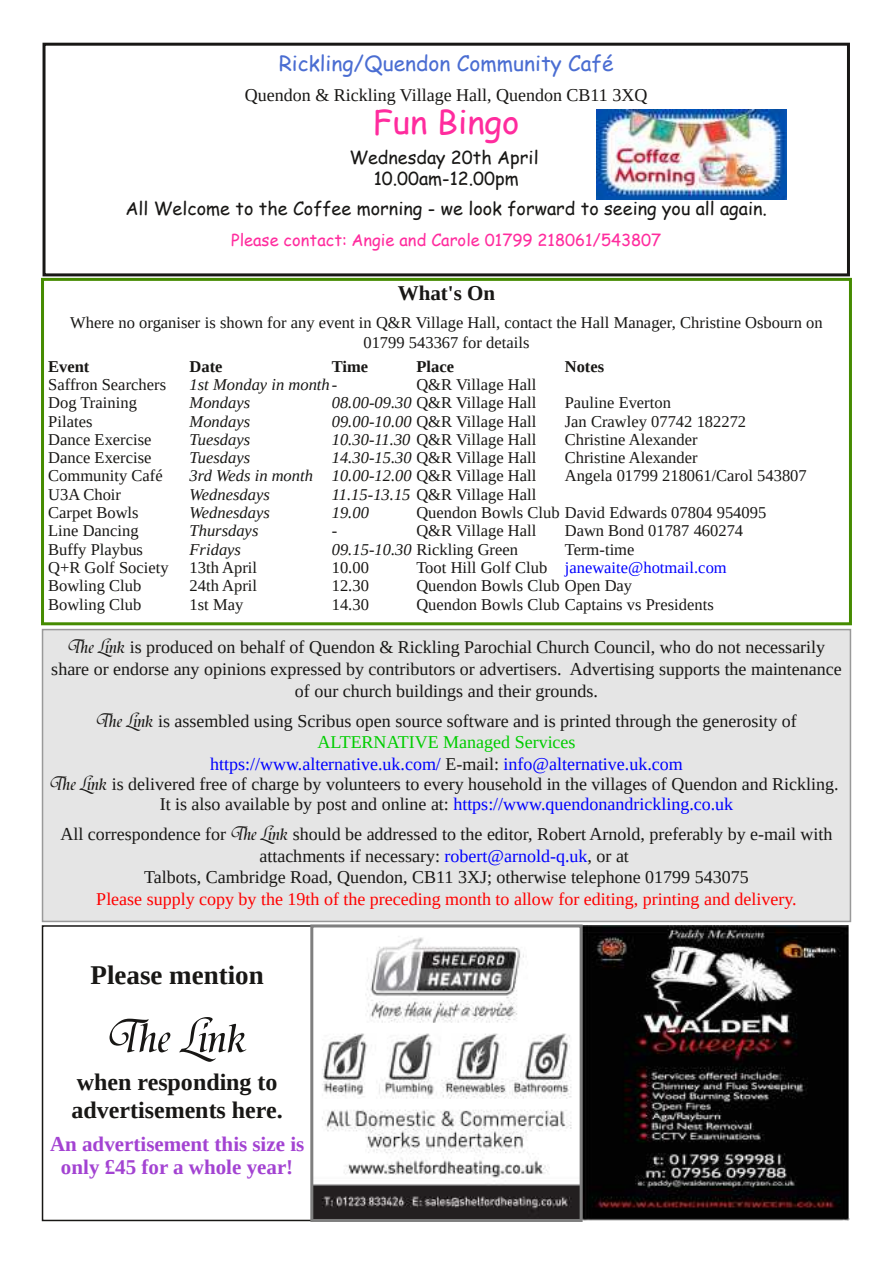
<style>
.page{position:relative;width:893px;height:1263px;background:#fff}
.page>*{position:absolute;margin:0;border:0;box-sizing:border-box;transform-origin:0 0}
.t1{font:51px "Tiranti Solid Let Plain";color:#181715}
.t2{font:33px "Comic Sans MS";color:#ff2c9e}
.t3{font:700 27px "Liberation Serif";color:#181715}
.t4{font:700 24px/28.8px "Liberation Serif";color:#181715}
.t5{font:700 21px/23.7px "Liberation Serif";color:#a343d2;text-align:center}
.t6{font:21px "Comic Sans MS";color:#4a6dd2}
.t7{font:700 21px "Liberation Serif";color:#181715}
.t8{font:18px/21.6px "Liberation Serif";color:#181715;text-align:center}
.t9{font:18px/21.6px "Comic Sans MS";color:#181715;text-align:center}
.t10{font:18px "Liberation Serif";color:#f00}
.t11{font:16.5px/19.8px "Liberation Serif";color:#181715;text-align:center}
.t12{font:italic 16.5px "Liberation Serif";color:#181715}
.t13{font:16.5px "Comic Sans MS";color:#ff2c9e}
.t14{font:16.5px "Liberation Serif";color:#00f}
.t15{font:700 16.5px "Liberation Serif";color:#181715}
.s1{font-style:normal}
.s2{font-style:italic}
.s3{color:#181715}
.s4{font-family:"Tiranti Solid Let Plain";font-size:21px}
.s5{color:#00cd00}
.s6{color:#00f}
</style>
<div class="page">
<div style="left:41px;top:278px;width:811px;height:347px;border:3px solid #458b00"></div>
<img style="left:314px;top:926px;width:536px;height:294px">
<div style="left:42px;top:925px;width:271px;height:296px;border:2px solid #181715"></div>
<div style="left:310px;top:924px;width:273px;height:298px;border:3px solid #7f7f7f"></div>
<div style="left:43px;top:630px;width:807px;height:291px;background:#e5e5e5"></div>
<div style="left:42px;top:629px;width:809px;height:293px;border:2px solid #999"></div>
<div style="left:43px;top:43px;width:807px;height:233px;border:3px solid #181715"></div>
<img style="left:596px;top:109px;width:190px;height:90px">
<p class="t6" style="left:279px;top:48px;width:337px">Rickling/Quendon Community Café</p>
<p class="t8" style="left:245px;top:85px;width:404px">Quendon &amp; Rickling Village Hall, Quendon CB11 3XQ</p>
<h2 class="t2" style="left:373px;top:97px;width:148px">Fun Bingo</h2>
<p class="t9" style="left:349px;top:146px;width:191px">Wednesday 20th April<br>10.00am-12.00pm</p>
<p class="t9" style="left:125px;top:197px;width:643px">All Welcome to the Coffee morning - we look forward to seeing you all again.</p>
<p class="t13" style="left:231px;top:227px;width:432px">Please contact: Angie and Carole 01799 218061/543807</p>
<p class="t7" style="left:398px;top:281px;width:99px">What's On</p>
<p class="t11" style="left:70px;top:313px;width:754px">Where no organiser is shown for any event in Q&amp;R Village Hall, contact the Hall Manager, Christine Osbourn on<br>01799 543367 for details</p>
<p class="t15" style="left:48px;top:357px;width:43px">Event</p>
<p class="t15" style="left:190px;top:357px;width:34px">Date</p>
<p class="t15" style="left:332px;top:357px;width:38px">Time</p>
<p class="t15" style="left:416px;top:357px;width:39px">Place</p>
<p class="t15" style="left:565px;top:357px;width:41px">Notes</p>
<p class="t11" style="left:48px;top:374px;width:119px">Saffron Searchers</p>
<p class="t12" style="left:190px;top:375px;width:149px">1st Monday in month<span class="s1">-</span></p>
<p class="t11" style="left:416px;top:374px;width:121px">Q&amp;R Village Hall</p>
<p class="t11" style="left:48px;top:393px;width:90px">Dog Training</p>
<p class="t12" style="left:190px;top:393px;width:62px">Mondays</p>
<p class="t11" style="left:332px;top:393px;width:206px"><span class="s2">08.00-09.30</span> Q&amp;R Village Hall</p>
<p class="t11" style="left:565px;top:393px;width:108px">Pauline Everton</p>
<p class="t11" style="left:48px;top:411px;width:46px">Pilates</p>
<p class="t12" style="left:190px;top:412px;width:62px">Mondays</p>
<p class="t11" style="left:332px;top:411px;width:206px"><span class="s2">09.00-10.00</span> Q&amp;R Village Hall</p>
<p class="t11" style="left:565px;top:411px;width:183px">Jan Crawley 07742 182272</p>
<p class="t11" style="left:48px;top:429px;width:105px">Dance Exercise</p>
<p class="t12" style="left:190px;top:430px;width:62px">Tuesdays</p>
<p class="t11" style="left:332px;top:429px;width:206px"><span class="s2">10.30-11.30</span> Q&amp;R Village Hall</p>
<p class="t11" style="left:565px;top:429px;width:134px">Christine Alexander</p>
<p class="t11" style="left:48px;top:448px;width:105px">Dance Exercise</p>
<p class="t12" style="left:190px;top:448px;width:62px">Tuesdays</p>
<p class="t11" style="left:332px;top:448px;width:206px"><span class="s2">14.30-15.30</span> Q&amp;R Village Hall</p>
<p class="t11" style="left:565px;top:448px;width:134px">Christine Alexander</p>
<p class="t11" style="left:48px;top:466px;width:116px">Community Café</p>
<p class="t12" style="left:190px;top:467px;width:348px">3rd Weds in month 10.00-12.00 <span class="s1">Q&amp;R Village Hall</span></p>
<p class="t11" style="left:565px;top:466px;width:243px">Angela 01799 218061/Carol 543807</p>
<p class="t11" style="left:48px;top:484px;width:74px">U3A Choir</p>
<p class="t12" style="left:190px;top:485px;width:82px">Wednesdays</p>
<p class="t11" style="left:332px;top:484px;width:206px"><span class="s2">11.15-13.15</span> Q&amp;R Village Hall</p>
<p class="t11" style="left:48px;top:503px;width:92px">Carpet Bowls</p>
<p class="t12" style="left:190px;top:503px;width:82px">Wednesdays</p>
<p class="t12" style="left:332px;top:503px;width:39px">19.00</p>
<p class="t11" style="left:416px;top:503px;width:351px">Quendon Bowls Club David Edwards 07804 954095</p>
<p class="t11" style="left:48px;top:521px;width:92px">Line Dancing</p>
<p class="t12" style="left:190px;top:522px;width:70px">Thursdays</p>
<p class="t12" style="left:332px;top:522px;width:7px">-</p>
<p class="t11" style="left:416px;top:521px;width:121px">Q&amp;R Village Hall</p>
<p class="t11" style="left:565px;top:521px;width:180px">Dawn Bond 01787 460274</p>
<p class="t11" style="left:48px;top:539px;width:96px">Buffy Playbus</p>
<p class="t12" style="left:190px;top:540px;width:53px">Fridays</p>
<p class="t11" style="left:332px;top:539px;width:188px"><span class="s2">09.15-10.30</span> Rickling Green</p>
<p class="t11" style="left:565px;top:539px;width:71px">Term-time</p>
<p class="t11" style="left:48px;top:557px;width:122px">Q+R Golf Society</p>
<p class="t11" style="left:190px;top:557px;width:69px">13th April</p>
<p class="t11" style="left:332px;top:557px;width:39px">10.00</p>
<p class="t14" style="left:416px;top:558px;width:312px"><span class="s3">Toot Hill Golf Club</span> janewaite@hotmail.com</p>
<p class="t11" style="left:48px;top:576px;width:95px">Bowling Club</p>
<p class="t11" style="left:190px;top:576px;width:69px">24th April</p>
<p class="t11" style="left:332px;top:576px;width:39px">12.30</p>
<p class="t11" style="left:416px;top:576px;width:217px">Quendon Bowls Club Open Day</p>
<p class="t11" style="left:48px;top:594px;width:95px">Bowling Club</p>
<p class="t11" style="left:190px;top:594px;width:55px">1st May</p>
<p class="t11" style="left:332px;top:594px;width:39px">14.30</p>
<p class="t11" style="left:416px;top:594px;width:299px">Quendon Bowls Club Captains vs Presidents</p>
<p class="t8" style="left:51px;top:636px;width:792px"><span class="s4">The Link</span> is produced on behalf of Quendon &amp; Rickling Parochial Church Council, who do not necessarily share or endorse any opinions expressed by contributors or advertisers. Advertising supports the maintenance of our church buildings and their grounds.</p>
<p class="t8" style="left:50px;top:710px;width:790px;line-height:20.9px"><span class="s4">The Link</span> is assembled using Scribus open source software and is printed through the generosity of <span class="s5">ALTERNATIVE Managed Services<br></span><span class="s6">https://www.alternative.uk.com/</span> E-mail: <span class="s6">info@alternative.uk.com<br></span><span class="s4">The Link</span> is delivered free of charge by volunteers to every household in the villages of Quendon and Rickling.<br>It is also available by post and online at: <span class="s6">https://www.quendonandrickling.co.uk</span></p>
<p class="t8" style="left:61px;top:823px;width:773px">All correspondence for <span class="s4">The Link</span> should be addressed to the editor, Robert Arnold, preferably by e-mail with attachments if necessary: <span class="s6">robert@arnold-q.uk</span>, or at<br>Talbots, Cambridge Road, Quendon, CB11 3XJ; otherwise telephone 01799 543075</p>
<p class="t10" style="left:96px;top:889px;width:702px">Please supply copy by the 19th of the preceding month to allow for editing, printing and delivery.</p>
<h3 class="t3" style="left:91px;top:960px;width:175px">Please mention</h3>
<h1 class="t1" style="left:107px;top:1005px;width:141px">The Link</h1>
<h3 class="t4" style="left:72px;top:1067px;width:213px">when responding to advertisements here.</h3>
<p class="t5" style="left:50px;top:1132px;width:256px">An advertisement this size is only £45 for a whole year!</p>
</div>
